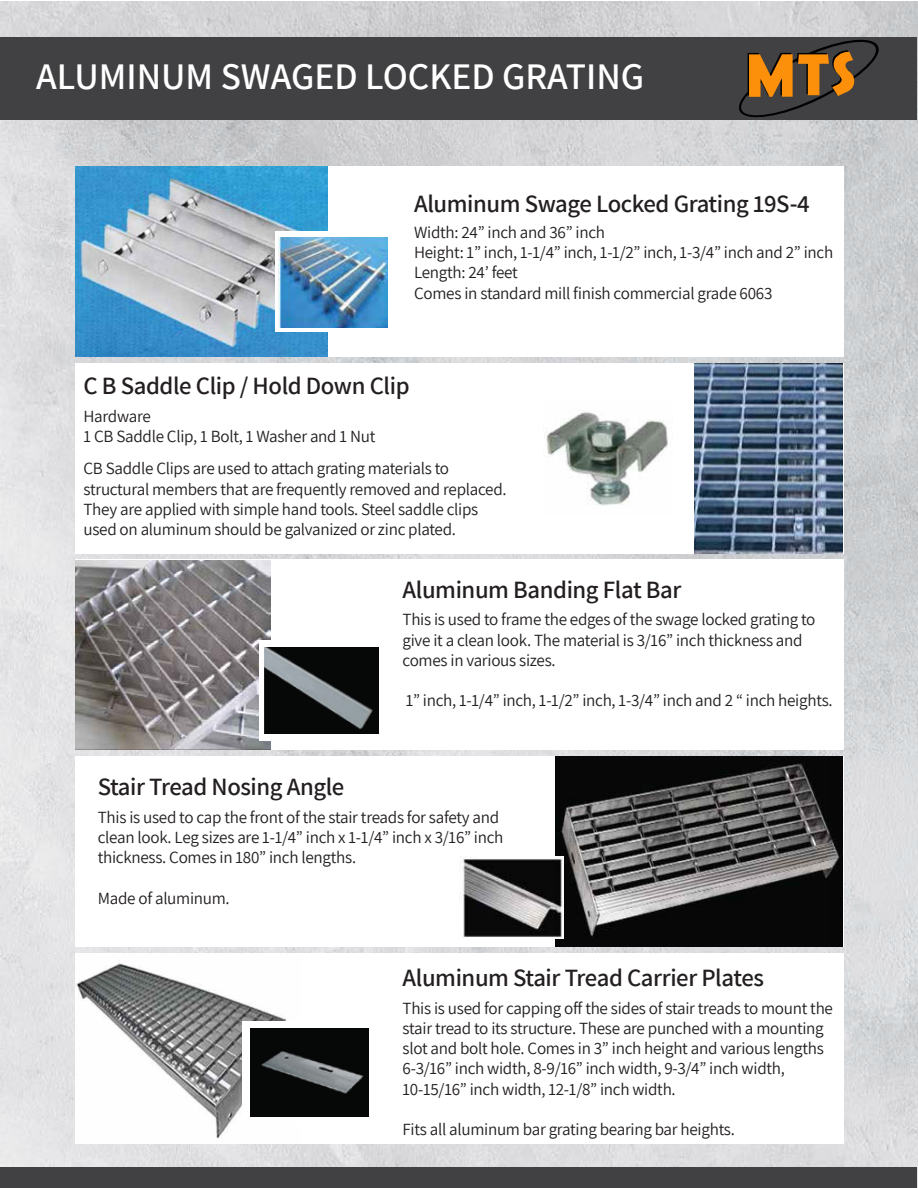
<style>
.page{position:relative;width:918px;height:1188px;background:#fff}
.page>*{position:absolute;margin:0;border:0;box-sizing:border-box;transform-origin:0 0}
.t1{font:600 37.5px "Assistant";color:#fff}
.t2{font:600 24.9px "Assistant";letter-spacing:-.015em;color:#231f20}
.t3{font:17.1px/20.2px "Assistant";letter-spacing:-.015em;color:#231f20}
</style>
<div class="page">
<img style="left:0;top:1px;width:918px;height:1187px">
<div style="left:75px;top:166px;width:768px;height:191px;background:#fff"></div>
<div style="left:75px;top:363px;width:768px;height:190px;background:#fff"></div>
<div style="left:75px;top:560px;width:768px;height:190px;background:#fff"></div>
<div style="left:75px;top:756px;width:768px;height:191px;background:#fff"></div>
<div style="left:75px;top:953px;width:768px;height:190px;background:#fff"></div>
<div style="left:0;top:37px;width:917px;height:83px;background:#414042"></div>
<div style="left:0;top:1167px;width:917px;height:21px;background:#414042"></div>
<img style="left:76px;top:166px;width:251px;height:191px">
<div style="left:275px;top:231px;width:115px;height:100px;background:#fff"></div>
<img style="left:278px;top:237px;width:110px;height:90px">
<img style="left:544px;top:412px;width:124px;height:94px">
<img style="left:695px;top:363px;width:147px;height:190px">
<img style="left:75px;top:560px;width:196px;height:190px">
<div style="left:260px;top:640px;width:116px;height:101px;background:#fff"></div>
<img style="left:264px;top:648px;width:115px;height:86px">
<img style="left:556px;top:756px;width:286px;height:191px">
<img style="left:459px;top:857px;width:104px;height:81px">
<img style="left:76px;top:963px;width:210px;height:176px">
<div style="left:243px;top:1021px;width:116px;height:101px;background:#fff"></div>
<img style="left:251px;top:1028px;width:118px;height:89px">
<svg style="left:703px;top:35px;width:181px;height:88px"></svg>
<h1 class="t1" style="left:36px;top:50px;width:609px">ALUMINUM SWAGED LOCKED GRATING</h1>
<h2 class="t2" style="left:414px;top:186px;width:397px">Aluminum Swage Locked Grating 19S-4</h2>
<p class="t3" style="left:414px;top:221px;width:421px">Width: 24” inch and 36” inch<br>Height: 1” inch, 1-1/4” inch, 1-1/2” inch, 1-3/4” inch and 2” inch Length: 24’ feet<br>Comes in standard mill finish commercial grade 6063</p>
<h2 class="t2" style="left:83px;top:369px;width:328px">C B Saddle Clip / Hold Down Clip</h2>
<p class="t3" style="left:83px;top:405px;width:293px">Hardware<br>1 CB Saddle Clip, 1 Bolt, 1 Washer and 1 Nut</p>
<p class="t3" style="left:83px;top:458px;width:425px">CB Saddle Clips are used to attach grating materials to structural members that are frequently removed and replaced.<br>They are applied with simple hand tools. Steel saddle clips used on aluminum should be galvanized or zinc plated.</p>
<h2 class="t2" style="left:403px;top:572px;width:280px">Aluminum Banding Flat Bar</h2>
<p class="t3" style="left:403px;top:609px;width:414px">This is used to frame the edges of the swage locked grating to give it a clean look. The material is 3/16” inch thickness and comes in various sizes.</p>
<p class="t3" style="left:406px;top:689px;width:428px">1” inch, 1-1/4” inch, 1-1/2” inch, 1-3/4” inch and 2 “ inch heights.</p>
<h2 class="t2" style="left:98px;top:770px;width:248px">Stair Tread Nosing Angle</h2>
<p class="t3" style="left:98px;top:806px;width:407px">This is used to cap the front of the stair treads for safety and clean look. Leg sizes are 1-1/4” inch x 1-1/4” inch x 3/16” inch thickness. Comes in 180” inch lengths.</p>
<p class="t3" style="left:98px;top:887px;width:134px">Made of aluminum.</p>
<h2 class="t2" style="left:403px;top:961px;width:363px">Aluminum Stair Tread Carrier Plates</h2>
<p class="t3" style="left:403px;top:997px;width:432px">This is used for capping off the sides of stair treads to mount the stair tread to its structure. These are punched with a mounting slot and bolt hole. Comes in 3” inch height and various lengths 6-3/16” inch width, 8-9/16” inch width, 9-3/4” inch width, 10-15/16” inch width, 12-1/8” inch width.</p>
<p class="t3" style="left:403px;top:1118px;width:334px">Fits all aluminum bar grating bearing bar heights.</p>
</div>
